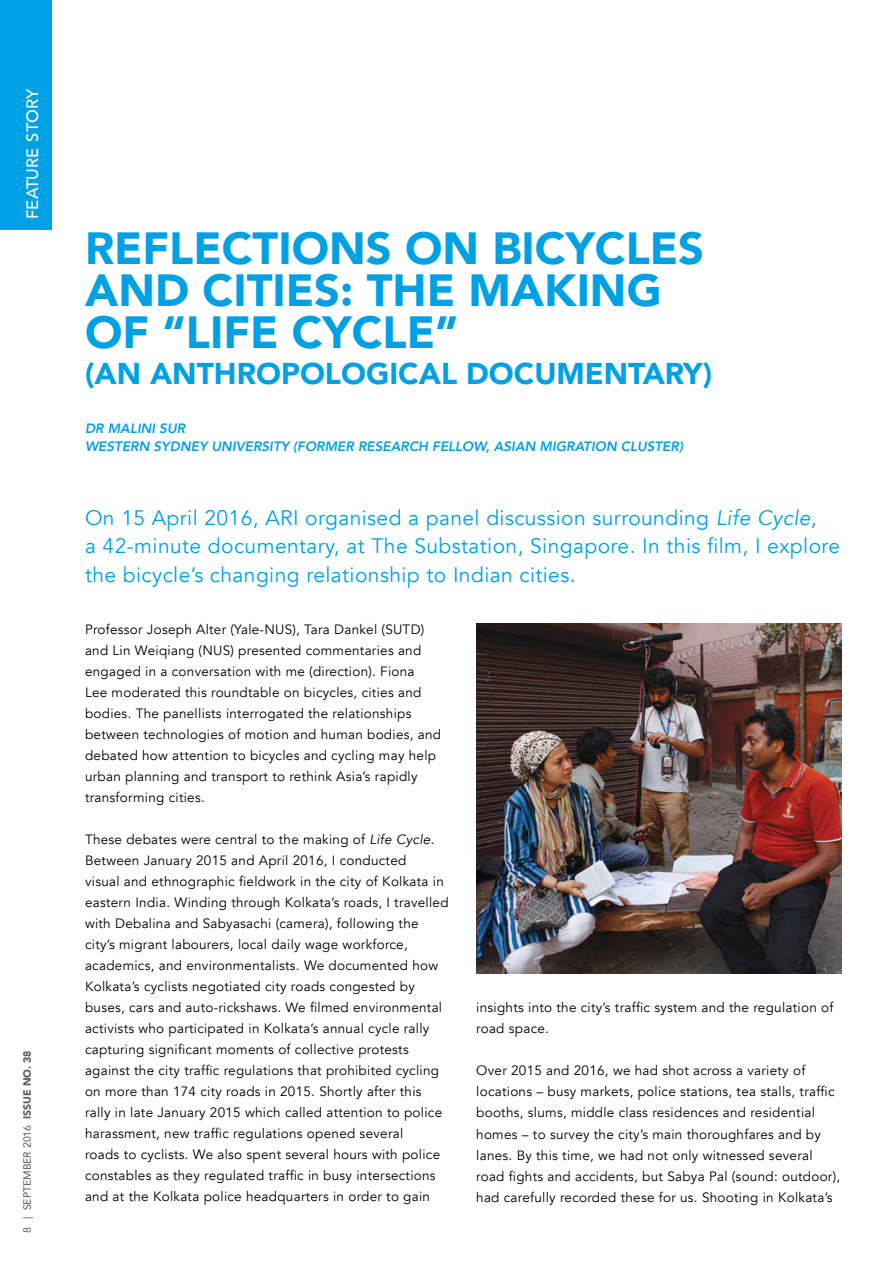
<style>
.page{position:relative;width:893px;height:1263px;background:#fff}
.page>*{position:absolute;margin:0;border:0;box-sizing:border-box;transform-origin:0 0}
.t1{font:900 45px/42px "Avenir";color:#00a1e4}
.t2{font:900 30px "Avenir";color:#00a1e4}
.t3{font:21px/28.5px "Avenir";letter-spacing:.02em;color:#00a1e4}
.t4{font:500 16.5px "Avenir";color:#fff}
.t5{font:13.5px/21px "Avenir";letter-spacing:.02em;color:#000}
.t6{font:italic 800 13.5px/17.7px "Avenir";color:#00a1e4}
.t7{font:10.5px "Avenir";color:#58595b}
.s1{font-weight:900}
.s2{font-style:italic}
</style>
<div class="page">
<div style="left:0;top:0;width:51px;height:230px;background:#00a1e4"></div>
<img style="left:476px;top:624px;width:366px;height:349px">
<p class="t4" style="left:18px;top:219px;width:132px;rotate:-90deg">FEATURE STORY</p>
<p class="t7" style="left:19px;top:1233px;width:184px;rotate:-90deg">8 | SEPTEMBER 2016 <span class="s1">ISSUE NO. 38</span></p>
<h1 class="t1" style="left:85px;top:226px;width:621px">REFLECTIONS ON BICYCLES<br>AND CITIES: THE MAKING<br>OF “LIFE CYCLE”</h1>
<h2 class="t2" style="left:85px;top:348px;width:629px">(AN ANTHROPOLOGICAL DOCUMENTARY)</h2>
<p class="t6" style="left:85px;top:420px;width:599px">DR MALINI SUR<br>WESTERN SYDNEY UNIVERSITY (FORMER RESEARCH FELLOW, ASIAN MIGRATION CLUSTER)</p>
<h3 class="t3" style="left:85px;top:504px;width:757px">On 15 April 2016, ARI organised a panel discussion surrounding <span class="s2">Life Cycle</span>,<br>a 42-minute documentary, at The Substation, Singapore. In this film, I explore the bicycle’s changing relationship to Indian cities.</h3>
<p class="t5" style="left:85px;top:619px;width:358px">Professor Joseph Alter (Yale-NUS), Tara Dankel (SUTD) and Lin Weiqiang (NUS) presented commentaries and engaged in a conversation with me (direction). Fiona<br>Lee moderated this roundtable on bicycles, cities and bodies. The panellists interrogated the relationships between technologies of motion and human bodies, and debated how attention to bicycles and cycling may help urban planning and transport to rethink Asia’s rapidly transforming cities.</p>
<p class="t5" style="left:85px;top:829px;width:365px">These debates were central to the making of <span class="s2">Life Cycle</span>.<br>Between January 2015 and April 2016, I conducted<br>visual and ethnographic fieldwork in the city of Kolkata in eastern India. Winding through Kolkata’s roads, I travelled with Debalina and Sabyasachi (camera), following the city’s migrant labourers, local daily wage workforce, academics, and environmentalists. We documented how Kolkata’s cyclists negotiated city roads congested by buses, cars and auto-rickshaws. We filmed environmental activists who participated in Kolkata’s annual cycle rally capturing significant moments of collective protests against the city traffic regulations that prohibited cycling on more than 174 city roads in 2015. Shortly after this rally in late January 2015 which called attention to police harassment, new traffic regulations opened several<br>roads to cyclists. We also spent several hours with police constables as they regulated traffic in busy intersections and at the Kolkata police headquarters in order to gain</p>
<p class="t5" style="left:476px;top:997px;width:359px">insights into the city’s traffic system and the regulation of road space.</p>
<p class="t5" style="left:476px;top:1060px;width:365px">Over 2015 and 2016, we had shot across a variety of locations – busy markets, police stations, tea stalls, traffic booths, slums, middle class residences and residential homes – to survey the city’s main thoroughfares and by lanes. By this time, we had not only witnessed several road fights and accidents, but Sabya Pal (sound: outdoor), had carefully recorded these for us. Shooting in Kolkata’s</p>
</div>
